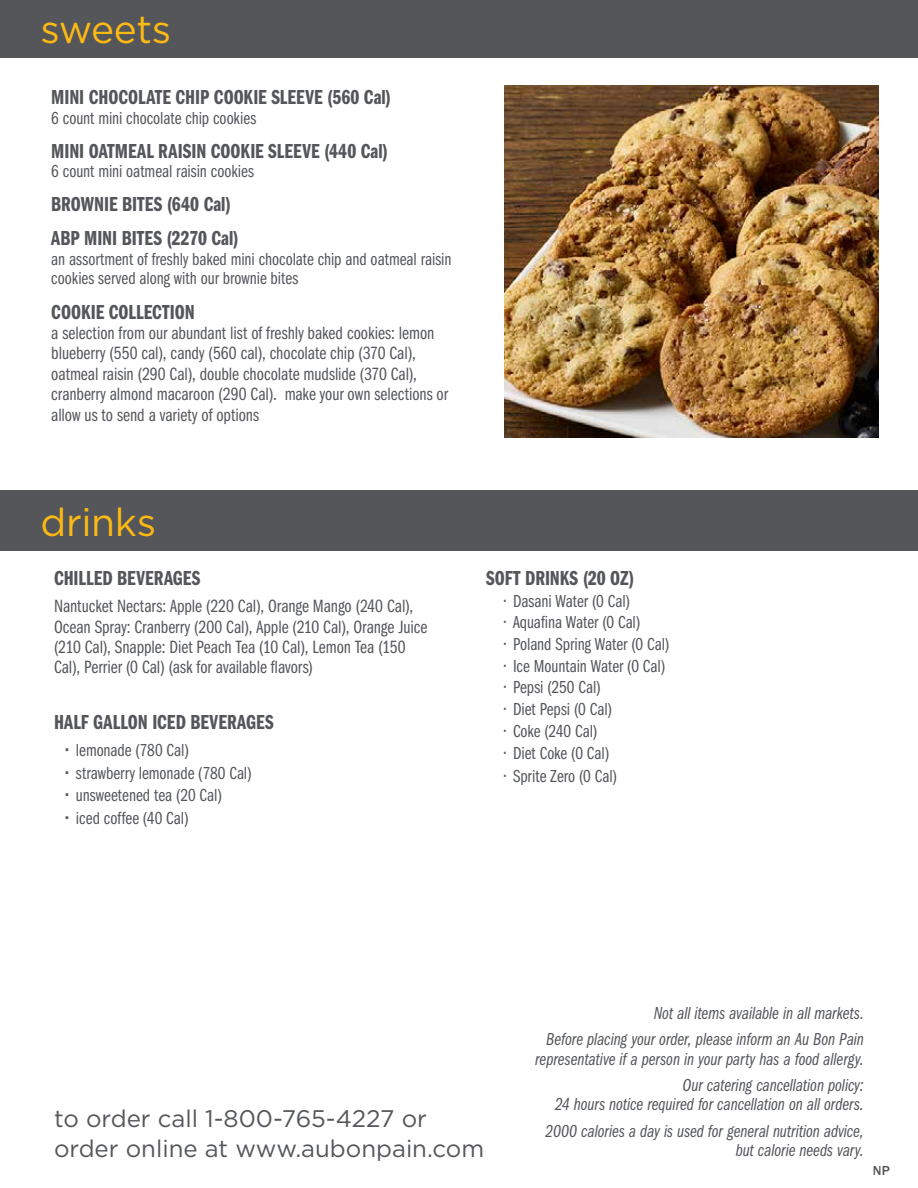
<style>
.page{position:relative;width:918px;height:1188px;background:#fff}
.page>*{position:absolute;margin:0;border:0;box-sizing:border-box;transform-origin:0 0}
.t1{font:39px "Gotham";letter-spacing:-.01em;color:#fdb913}
.t2{font:24px/30px "Gotham";color:#54565a}
.t3{font:21px/33.9px "ITC Franklin Gothic Std Dm Cp";letter-spacing:.005em;color:#54565a}
.t4{font:18.45px/20.4px "ITC Franklin Gothic Std Bk Cp";color:#54565a}
.t5{font:18px/19.5px "ITC Franklin Gothic Std Bk Cp";color:#54565a}
.t6{font:18px/26.2px "ITC Franklin Gothic Std Bk Cp It";letter-spacing:-.005em;color:#54565a;text-align:right}
.t7{font:500 13.5px "ITC Franklin Gothic Std";color:#54565a}
.s1{font-family:"ITC Franklin Gothic Std Dm Cp";font-size:18.45px}
</style>
<div class="page">
<img style="left:505px;top:85px;width:373px;height:353px">
<div style="left:0;top:490px;width:918px;height:61px;background:#54565a"></div>
<div style="left:0;top:0;width:918px;height:58px;background:#54565a"></div>
<h1 class="t1" style="left:40px;top:4px;width:132px">sweets</h1>
<p class="t3" style="left:51px;top:81px;width:342px">MINI CHOCOLATE CHIP COOKIE SLEEVE (560 Cal)</p>
<p class="t5" style="left:51px;top:108px;width:206px">6 count mini chocolate chip cookies</p>
<p class="t3" style="left:51px;top:134px;width:338px">MINI OATMEAL RAISIN COOKIE SLEEVE (440 Cal)</p>
<p class="t5" style="left:51px;top:162px;width:204px">6 count mini oatmeal raisin cookies</p>
<p class="t3" style="left:51px;top:188px;width:189px">BROWNIE BITES (640 Cal)<br>ABP MINI BITES (2270 Cal)</p>
<p class="t5" style="left:51px;top:249px;width:402px">an assortment of freshly baked mini chocolate chip and oatmeal raisin cookies served along with our brownie bites</p>
<p class="t3" style="left:51px;top:295px;width:145px">COOKIE COLLECTION</p>
<p class="t4" style="left:51px;top:323px;width:398px">a selection from our abundant list of freshly baked cookies: lemon blueberry (550 cal), candy (560 cal), chocolate chip (370 Cal), oatmeal raisin (290 Cal), double chocolate mudslide (370 Cal), cranberry almond macaroon (290 Cal). make your own selections or allow us to send a variety of options</p>
<h1 class="t1" style="left:40px;top:498px;width:117px">drinks</h1>
<p class="t3" style="left:54px;top:561px;width:148px">CHILLED BEVERAGES</p>
<p class="t4" style="left:54px;top:596px;width:375px">Nantucket Nectars: Apple (220 Cal), Orange Mango (240 Cal), Ocean Spray: Cranberry (200 Cal), Apple (210 Cal), Orange Juice (210 Cal), Snapple: Diet Peach Tea (10 Cal), Lemon Tea (150<br>Cal), Perrier (0 Cal) (ask for available flavors)</p>
<p class="t3" style="left:54px;top:705px;width:221px">HALF GALLON ICED BEVERAGES</p>
<p class="t5" style="left:66px;top:741px;width:125px"><span class="s1">•</span> lemonade (780 Cal)</p>
<p class="t5" style="left:66px;top:763px;width:188px"><span class="s1">•</span> strawberry lemonade (780 Cal)</p>
<p class="t5" style="left:66px;top:786px;width:158px"><span class="s1">•</span> unsweetened tea (20 Cal)</p>
<p class="t5" style="left:66px;top:809px;width:124px"><span class="s1">•</span> iced coffee (40 Cal)</p>
<p class="t3" style="left:486px;top:561px;width:150px">SOFT DRINKS (20 OZ)</p>
<p class="t5" style="left:504px;top:591px;width:128px">• Dasani Water (0 Cal)</p>
<p class="t5" style="left:504px;top:613px;width:138px">• Aquafina Water (0 Cal)</p>
<p class="t5" style="left:504px;top:634px;width:167px">• Poland Spring Water (0 Cal)</p>
<p class="t5" style="left:504px;top:656px;width:163px">• Ice Mountain Water (0 Cal)</p>
<p class="t5" style="left:504px;top:678px;width:98px">• Pepsi (250 Cal)</p>
<p class="t5" style="left:504px;top:699px;width:110px">• Diet Pepsi (0 Cal)</p>
<p class="t5" style="left:504px;top:722px;width:95px">• Coke (240 Cal)</p>
<p class="t5" style="left:504px;top:744px;width:107px">• Diet Coke (0 Cal)</p>
<p class="t5" style="left:504px;top:767px;width:115px">• Sprite Zero (0 Cal)</p>
<h2 class="t2" style="left:54px;top:1103px;width:432px">to order call 1-800-765-4227 or order online at www.aubonpain.com</h2>
<p class="t6" style="left:546px;top:1000px;width:319px">Not all items available in all markets.<br>Before placing your order, please inform an Au Bon Pain</p>
<p class="t6" style="left:535px;top:1046px;width:330px">representative if a person in your party has a food allergy.<br>Our catering cancellation policy:</p>
<p class="t6" style="left:545px;top:1092px;width:320px;text-align:center">24 hours notice required for cancellation on all orders.<br>2000 calories a day is used for general nutrition advice,</p>
<p class="t6" style="left:736px;top:1137px;width:130px">but calorie needs vary.</p>
<p class="t7" style="left:873px;top:1163px;width:19px">NP</p>
</div>
